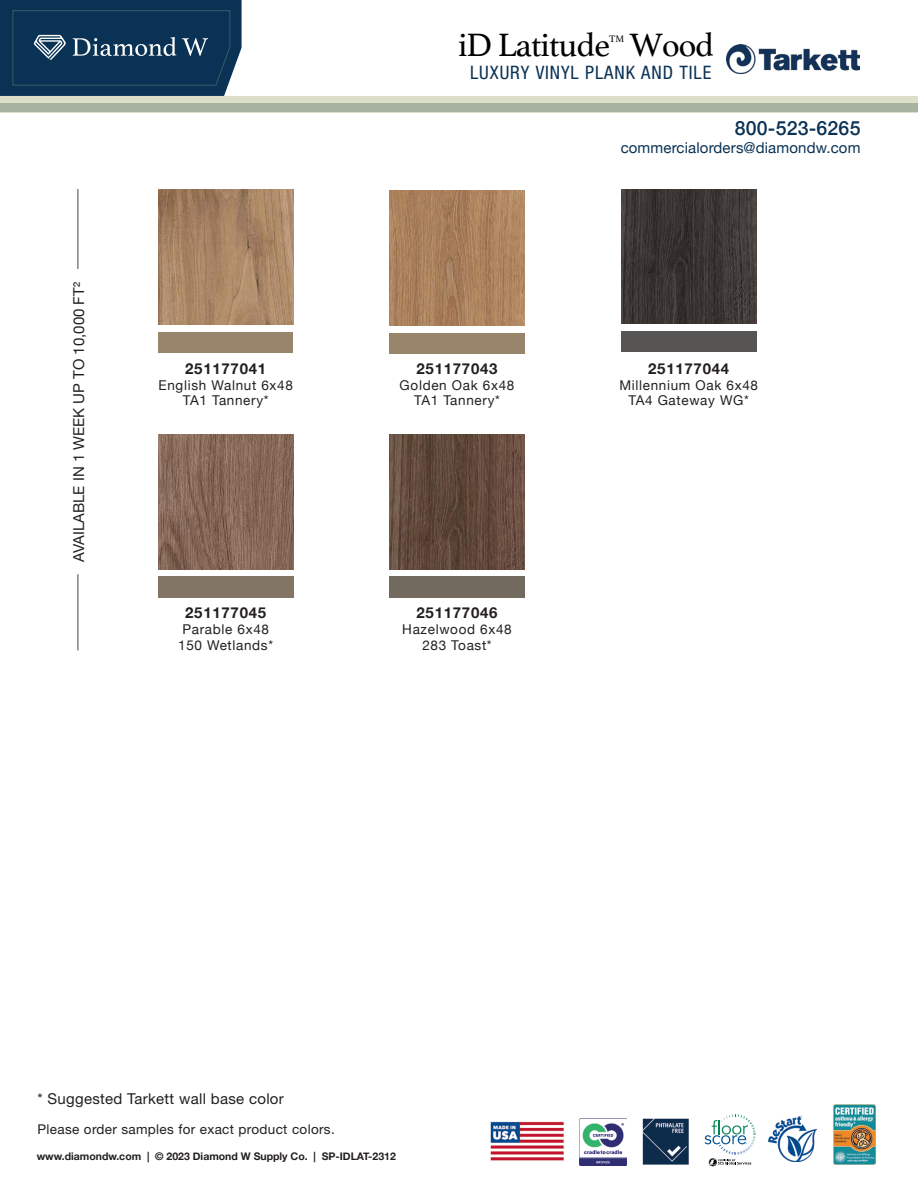
<style>
.page{position:relative;width:918px;height:1188px;background:#fff}
.page>*{position:absolute;margin:0;border:0;box-sizing:border-box;transform-origin:0 0}
.t1{font:33.9px "Athelas";letter-spacing:-.025em;color:#000}
.t2{font:500 19.5px "Helvetica Neue";letter-spacing:.01em;color:#0a3254}
.t3{font:condensed 18.6px "Helvetica Neue LT Std";letter-spacing:.05em;color:#0a3254}
.t4{font:700 15px "Helvetica Neue";letter-spacing:.05em;color:#231f20}
.t5{font:15px "Helvetica Neue LT Std";letter-spacing:.02em;color:#231f20}
.t6{font:15px "Helvetica Neue";letter-spacing:.01em;color:#0a3254}
.t7{font:15px "Helvetica Neue";color:#231f20}
.t8{font:13.5px/15.8px "Helvetica Neue";letter-spacing:.05em;color:#231f20;text-align:center}
.t9{font:13.5px "Helvetica Neue LT Std";letter-spacing:.025em;color:#231f20}
.t10{font:700 10.5px "Helvetica Neue";color:#231f20}
.t11{font:9.75px "Athelas";color:#000}
</style>
<div class="page">
<svg style="left:0;top:96px;width:918px;height:16px;background:#bfc6b1"></svg>
<svg style="left:0;top:0;width:242px;height:96px;background:#193f5e"></svg>
<img style="left:727px;top:44px;width:133px;height:30px">
<div style="left:390px;top:577px;width:135px;height:20px;background:#72695f"></div>
<img style="left:643px;top:1119px;width:45px;height:45px">
<img style="left:158px;top:190px;width:135px;height:135px">
<img style="left:390px;top:190px;width:135px;height:135px">
<img style="left:390px;top:434px;width:135px;height:135px">
<hr style="left:77px;top:189px;width:2px;height:80px;background:#808285">
<hr style="left:77px;top:574px;width:2px;height:76px;background:#808285">
<img style="left:769px;top:1116px;width:48px;height:45px">
<img style="left:580px;top:1122px;width:46px;height:43px">
<img style="left:491px;top:1122px;width:72px;height:38px">
<img style="left:833px;top:1104px;width:43px;height:61px">
<div style="left:390px;top:333px;width:135px;height:21px;background:#98856b"></div>
<div style="left:158px;top:333px;width:135px;height:20px;background:#98856b"></div>
<div style="left:621px;top:331px;width:135px;height:21px;background:#565554"></div>
<div style="left:158px;top:577px;width:135px;height:20px;background:#827566"></div>
<img style="left:158px;top:434px;width:135px;height:135px">
<img style="left:621px;top:189px;width:135px;height:135px">
<svg style="left:705px;top:1114px;width:51px;height:52px"></svg>
<h1 class="t1" style="left:458px;top:18px;width:153px">iD Latitude</h1>
<p class="t11" style="left:609px;top:31px;width:16px">TM</p>
<h1 class="t1" style="left:629px;top:18px;width:86px">Wood</h1>
<h3 class="t3" style="left:470px;top:62px;width:243px">LUXURY VINYL PLANK AND TILE</h3>
<p class="t7" style="left:68px;top:562px;width:282px;rotate:-90deg">AVAILABLE IN 1 WEEK UP TO 10,000 FT²</p>
<p class="t4" style="left:185px;top:357px;width:83px">251177041</p>
<p class="t8" style="left:159px;top:378px;width:136px">English Walnut 6x48<br>TA1 Tannery*</p>
<p class="t4" style="left:185px;top:601px;width:83px">251177045</p>
<p class="t8" style="left:178px;top:622px;width:96px">Parable 6x48<br>150 Wetlands*</p>
<p class="t4" style="left:417px;top:357px;width:83px">251177043</p>
<p class="t8" style="left:400px;top:378px;width:116px">Golden Oak 6x48<br>TA1 Tannery*</p>
<p class="t4" style="left:417px;top:601px;width:83px">251177046</p>
<p class="t8" style="left:402px;top:622px;width:111px">Hazelwood 6x48<br>283 Toast*</p>
<h2 class="t2" style="left:735px;top:112px;width:127px">800-523-6265</h2>
<p class="t6" style="left:621px;top:137px;width:241px">commercialorders@diamondw.com</p>
<p class="t4" style="left:648px;top:357px;width:83px">251177044</p>
<p class="t8" style="left:619px;top:378px;width:140px">Millennium Oak 6x48<br>TA4 Gateway WG*</p>
<p class="t5" style="left:38px;top:1089px;width:248px">* Suggested Tarkett wall base color</p>
<p class="t9" style="left:38px;top:1121px;width:299px">Please order samples for exact product colors.</p>
<p class="t10" style="left:37px;top:1148px;width:361px">www.diamondw.com | © 2023 Diamond W Supply Co. | SP-IDLAT-2312</p>
</div>
